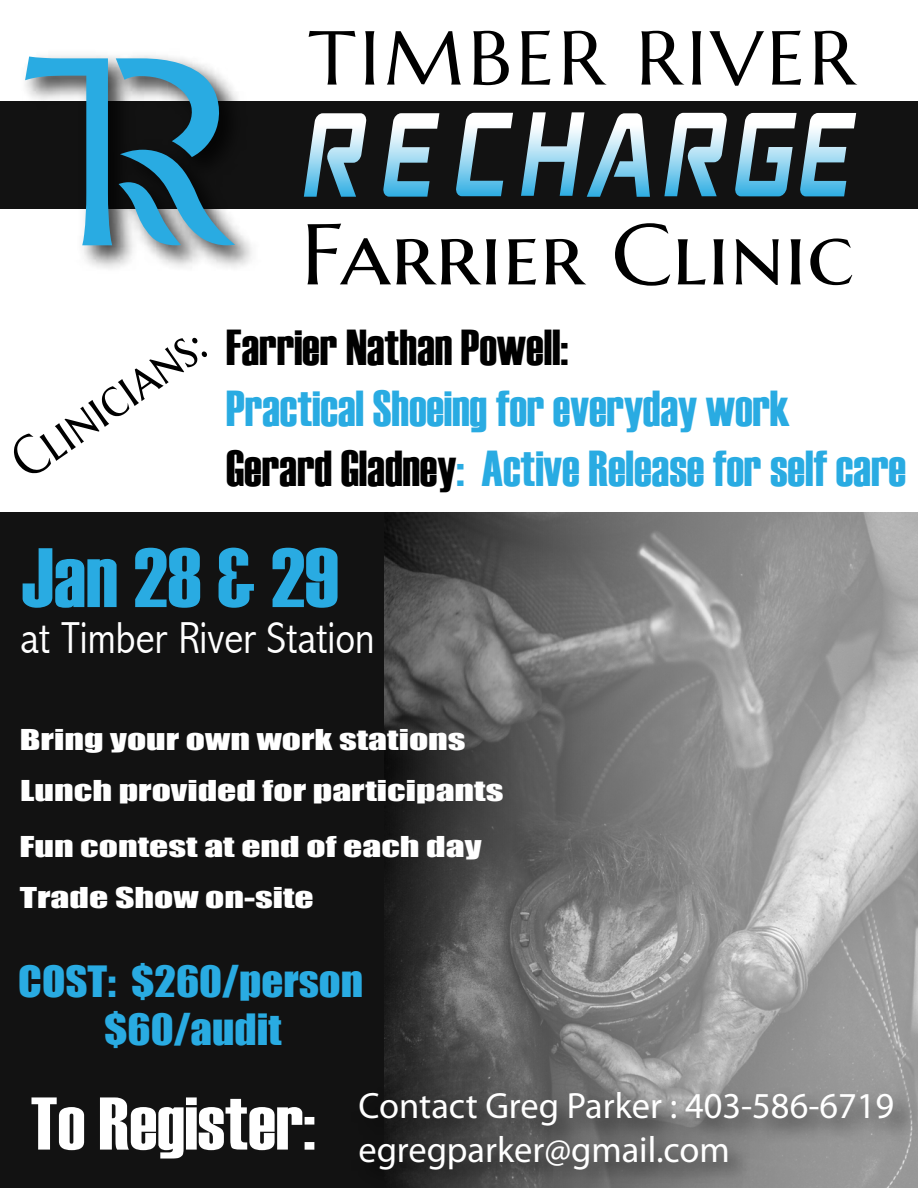
<style>
.page{position:relative;width:918px;height:1188px;background:#fff}
.page>*{position:absolute;margin:0;border:0;box-sizing:border-box;transform-origin:0 0}
.t1{font:85.95px "Marcellus SC";color:#000;scale:1.04 1}
.t2{font:84.3px "Haettenschweiler";color:#29abe2;scale:1.06 1}
.t3{font:55.5px "Marcellus SC";color:#000;scale:.85 1}
.t4{font:50.4px/60.4px "Haettenschweiler";color:#29abe2}
.t5{font:50.4px "Haettenschweiler";color:#000}
.t6{font:300 condensed 44.85px "Abadi";color:#fff;scale:1.04 1}
.t7{font:39.6px/47.5px "Impact";color:#29abe2;text-align:center;scale:1.08 1}
.t8{font:36.6px/44px "Myriad Pro";color:#fff}
.t9{font:26.4px "Impact";color:#fff;scale:1.42 1}
.s1{color:#000}
</style>
<div class="page">
<div style="left:0;top:101px;width:917px;height:107px;background:#121212"></div>
<svg style="left:309px;top:31px;width:46px;height:54px"></svg>
<svg style="left:365px;top:31px;width:9px;height:54px"></svg>
<svg style="left:387px;top:31px;width:74px;height:54px"></svg>
<svg style="left:473px;top:31px;width:36px;height:54px"></svg>
<svg style="left:521px;top:31px;width:29px;height:54px"></svg>
<svg style="left:564px;top:31px;width:43px;height:54px"></svg>
<svg style="left:641px;top:31px;width:43px;height:54px"></svg>
<svg style="left:692px;top:31px;width:9px;height:54px"></svg>
<svg style="left:709px;top:31px;width:55px;height:55px"></svg>
<svg style="left:772px;top:31px;width:29px;height:54px"></svg>
<svg style="left:814px;top:31px;width:43px;height:54px"></svg>
<img style="left:12px;top:55px;width:256px;height:214px">
<svg style="left:25px;top:57px;width:210px;height:188px"></svg>
<svg style="left:384px;top:512px;width:533px;height:564px;background:#818181"></svg>
<div style="left:0;top:512px;width:384px;height:676px;background:#121212"></div>
<img style="left:384px;top:1076px;width:534px;height:112px">
<svg style="left:304px;top:113px;width:63px;height:84px"></svg>
<svg style="left:383px;top:113px;width:56px;height:84px"></svg>
<svg style="left:456px;top:113px;width:57px;height:83px"></svg>
<svg style="left:521px;top:112px;width:129px;height:85px"></svg>
<svg style="left:664px;top:113px;width:63px;height:83px"></svg>
<svg style="left:735px;top:113px;width:121px;height:83px"></svg>
<h3 class="t3" style="left:-3px;top:437px;width:264px;rotate:-35deg">Clinicians:</h3>
<h1 class="t1" style="left:301px;top:201px;width:533px">Farrier Clinic</h1>
<h3 class="t5" style="left:226px;top:319px;width:344px">Farrier Nathan Powell:</h3>
<h3 class="t4" style="left:226px;top:375px;width:681px">Practical Shoeing for everyday work<br><span class="s1">Gerard Gladney</span>: Active Release for self care</h3>
<h2 class="t2" style="left:21px;top:530px;width:301px">Jan 28 &amp; 29</h2>
<h3 class="t6" style="left:20px;top:612px;width:342px">at Timber River Station</h3>
<p class="t9" style="left:20px;top:719px;width:315px">Bring your own work stations</p>
<p class="t9" style="left:20px;top:771px;width:342px">Lunch provided for participants</p>
<p class="t9" style="left:19px;top:826px;width:327px">Fun contest at end of each day</p>
<p class="t9" style="left:20px;top:878px;width:209px">Trade Show on-site</p>
<h3 class="t7" style="left:18px;top:957px;width:321px">COST: $260/person $60/audit</h3>
<h3 class="t8" style="left:30px;top:1084px;width:865px;text-indent:328px">Contact Greg Parker : 403-586-6719<br><sup>To</sup> <sup>Register:</sup> egregparker@gmail.com</h3>
</div>
